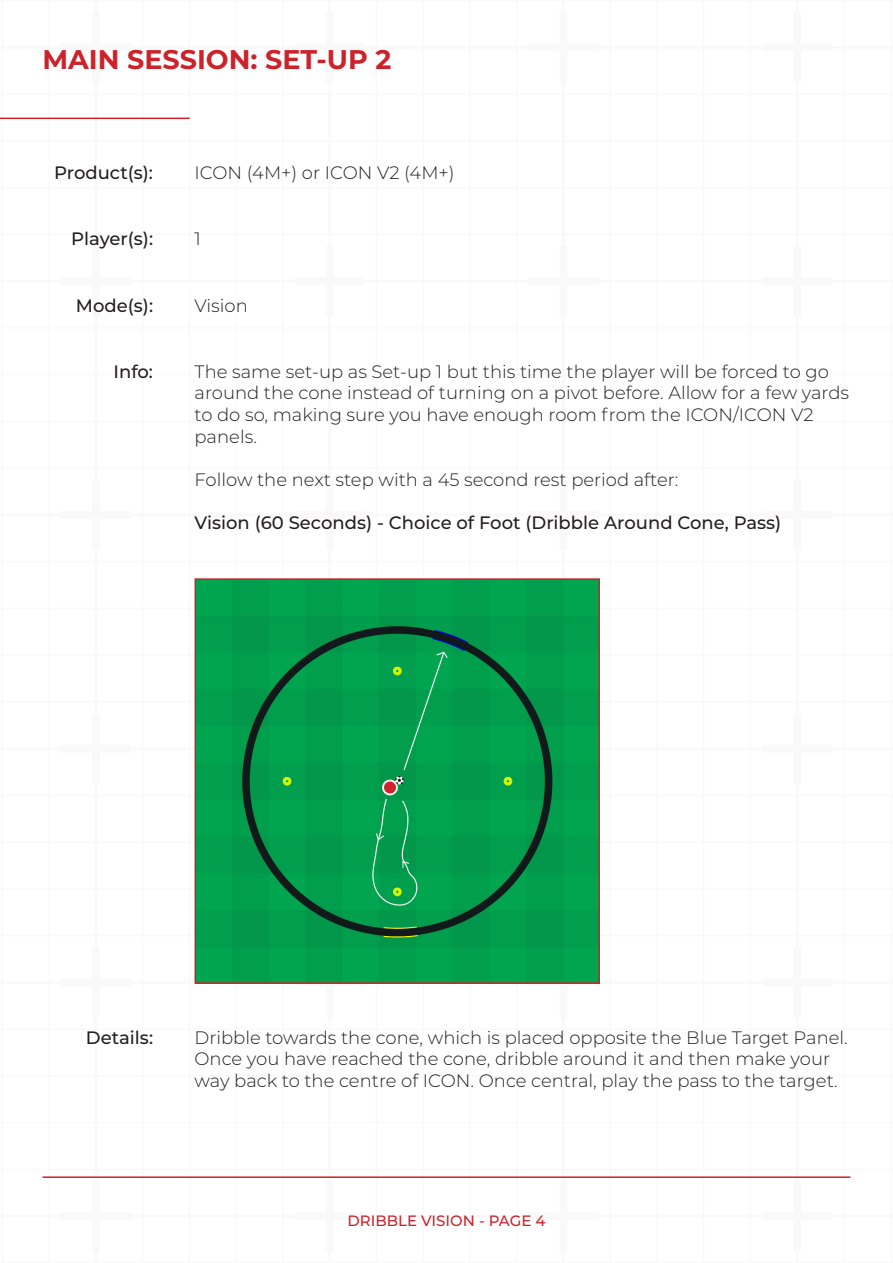
<style>
.page{position:relative;width:893px;height:1263px;background:#fff}
.page>*{position:absolute;margin:0;border:0;box-sizing:border-box;transform-origin:0 0}
.t1{font:700 27px "Montserrat";color:#cc232b}
.t2{font:300 18px/21.6px "Montserrat";color:#231f20}
.t3{font:500 18px "Montserrat";color:#231f20}
.t4{font:500 15px "Montserrat";color:#cc232b}
</style>
<div class="page">
<hr style="left:43px;top:1176px;width:807px;height:2px;background:#cc232b">
<hr style="left:0;top:118px;width:190px;height:1px;background:#cc232b">
<div style="left:198px;top:581px;width:399px;height:400px;background:#019e4d"></div>
<div style="left:195px;top:578px;width:405px;height:406px;border:2px solid #cc232b"></div>
<p class="t1" style="left:43px;top:40px;width:350px">MAIN SESSION: SET-UP 2</p>
<p class="t3" style="left:54px;top:160px;width:100px">Product(s):</p>
<p class="t3" style="left:71px;top:226px;width:83px">Player(s):</p>
<p class="t2" style="left:195px;top:161px;width:262px">ICON (4M+) or ICON V2 (4M+)</p>
<p class="t2" style="left:195px;top:228px;width:8px">1</p>
<p class="t3" style="left:76px;top:293px;width:79px">Mode(s):</p>
<p class="t2" style="left:195px;top:294px;width:55px">Vision</p>
<p class="t3" style="left:114px;top:359px;width:41px">Info:</p>
<p class="t2" style="left:195px;top:360px;width:656px">The same set-up as Set-up 1 but this time the player will be forced to go around the cone instead of turning on a pivot before. Allow for a few yards to do so, making sure you have enough room from the ICON/ICON V2 panels.</p>
<p class="t2" style="left:195px;top:468px;width:485px">Follow the next step with a 45 second rest period after:</p>
<p class="t3" style="left:195px;top:510px;width:588px">Vision (60 Seconds) - Choice of Foot (Dribble Around Cone, Pass)</p>
<p class="t3" style="left:86px;top:1025px;width:69px">Details:</p>
<p class="t2" style="left:195px;top:1026px;width:655px">Dribble towards the cone, which is placed opposite the Blue Target Panel.<br>Once you have reached the cone, dribble around it and then make your way back to the centre of ICON. Once central, play the pass to the target.</p>
<p class="t4" style="left:347px;top:1210px;width:199px">DRIBBLE VISION - PAGE 4</p>
</div>
